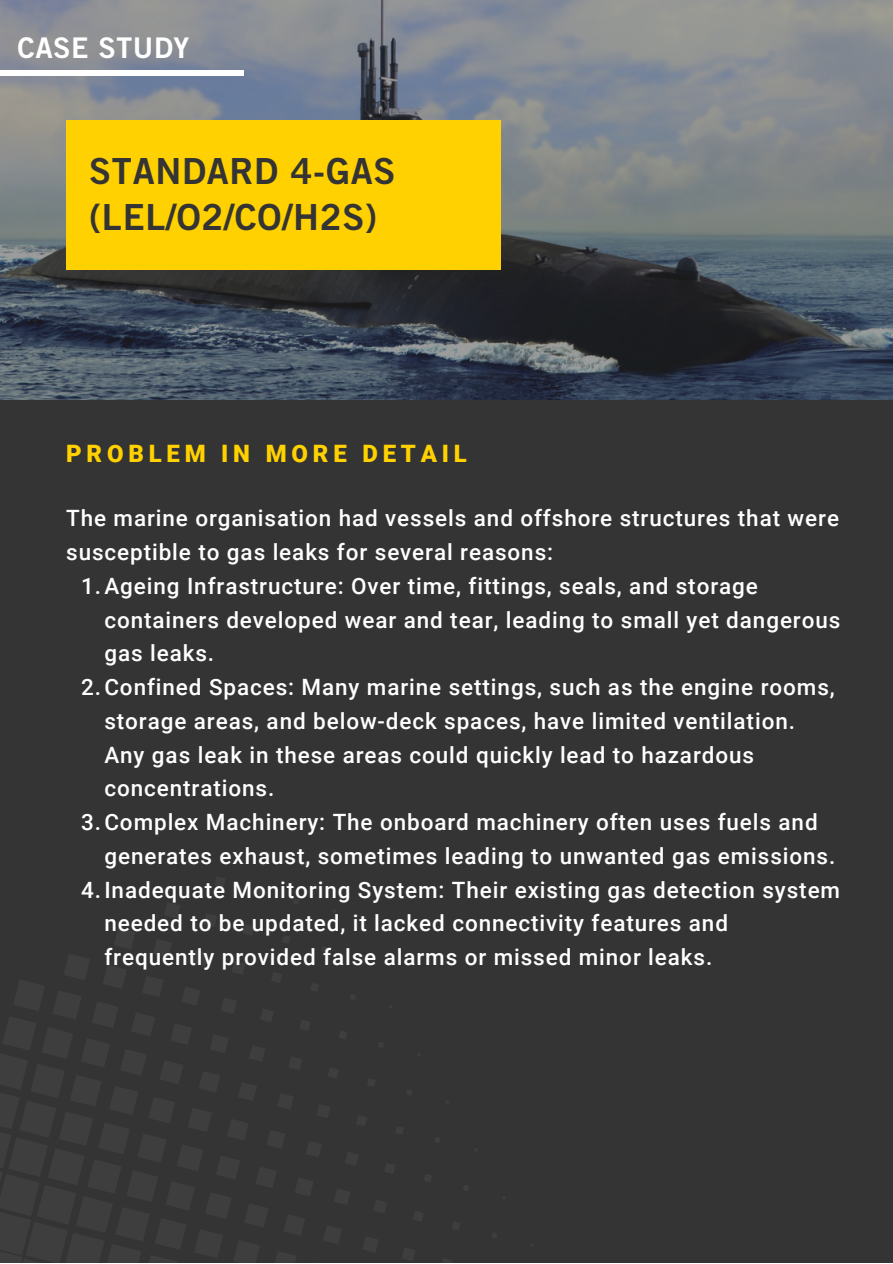
<style>
.page{position:relative;width:893px;height:1264px;background:#fff}
.page>*{position:absolute;margin:0;border:0;box-sizing:border-box;transform-origin:0 0}
.t1{font:36px "Trade Gothic LT Std Bd 2";letter-spacing:.02em;color:#343434}
.t2{font:28.5px "Trade Gothic LT Std Bd 2";letter-spacing:.02em;color:#fff}
.t3{font:900 24px "Roboto";letter-spacing:.2em;color:#ffd100}
.t4{font:500 22.5px/33.8px "Roboto";letter-spacing:.04em;color:#fff}
</style>
<div class="page">
<div style="left:0;top:0;width:892px;height:1262px;background:#343434"></div>
<img style="left:0;top:0;width:892px;height:400px">
<div style="left:66px;top:121px;width:435px;height:149px;background:#ffd100"></div>
<div style="left:0;top:70px;width:244px;height:6px;background:#fff"></div>
<p class="t2" style="left:17px;top:38px;width:173px">CASE STUDY</p>
<p class="t1" style="left:89px;top:158px;width:307px">STANDARD 4-GAS</p>
<p class="t1" style="left:89px;top:204px;width:289px">(LEL/O2/CO/H2S)</p>
<p class="t3" style="left:66px;top:439px;width:402px">PROBLEM IN MORE DETAIL</p>
<p class="t4" style="left:66px;top:502px;width:774px">The marine organisation had vessels and offshore structures that were susceptible to gas leaks for several reasons:</p>
<p class="t4" style="left:104px;top:569px;width:737px;text-indent:-23px">1.Ageing Infrastructure: Over time, fittings, seals, and storage containers developed wear and tear, leading to small yet dangerous gas leaks.</p>
<p class="t4" style="left:104px;top:670px;width:731px;text-indent:-23px">2.Confined Spaces: Many marine settings, such as the engine rooms, storage areas, and below-deck spaces, have limited ventilation.<br>Any gas leak in these areas could quickly lead to hazardous concentrations.</p>
<p class="t4" style="left:104px;top:805px;width:732px;text-indent:-23px">3.Complex Machinery: The onboard machinery often uses fuels and generates exhaust, sometimes leading to unwanted gas emissions.</p>
<p class="t4" style="left:104px;top:873px;width:737px;text-indent:-23px">4.Inadequate Monitoring System: Their existing gas detection system needed to be updated, it lacked connectivity features and frequently provided false alarms or missed minor leaks.</p>
</div>
